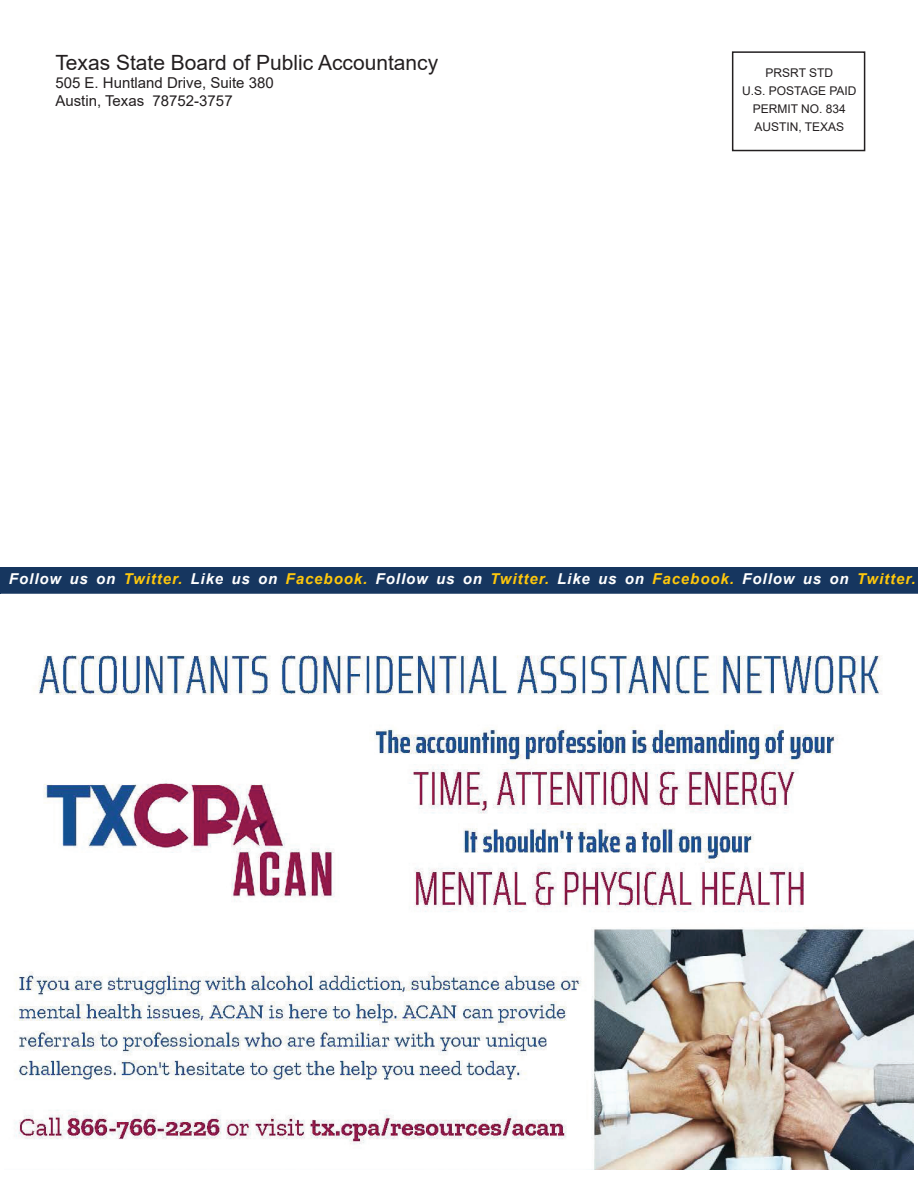
<style>
.page{position:relative;width:918px;height:1188px;background:#fff}
.page>*{position:absolute;margin:0;border:0;box-sizing:border-box;transform-origin:0 0}
.t1{font:21px "Arial";color:#231f20}
.t2{font:italic 700 15px "Arial";letter-spacing:.065em;color:#fff}
.t3{font:15px "Arial";color:#231f20}
.t4{font:12px "Arial";color:#231f20}
.s1{color:#fec70c}
</style>
<div class="page">
<div style="left:732px;top:51px;width:133px;height:100px;border:2px solid #231f20"></div>
<div style="left:0;top:567px;width:918px;height:27px;background:#16365f"></div>
<img style="left:14px;top:655px;width:899px;height:515px">
<p class="t1" style="left:55px;top:49px;width:384px">Texas State Board of Public Accountancy</p>
<p class="t3" style="left:55px;top:73px;width:220px">505 E. Huntland Drive, Suite 380</p>
<p class="t3" style="left:55px;top:91px;width:179px">Austin, Texas 78752-3757</p>
<p class="t4" style="left:766px;top:65px;width:69px">PRSRT STD</p>
<p class="t4" style="left:742px;top:83px;width:116px">U.S. POSTAGE PAID</p>
<p class="t4" style="left:753px;top:101px;width:95px">PERMIT NO. 834</p>
<p class="t4" style="left:754px;top:119px;width:91px">AUSTIN, TEXAS</p>
<p class="t2" style="left:9px;top:569px;width:908px">Follow us on <span class="s1">Twitter.</span> Like us on <span class="s1">Facebook.</span> Follow us on <span class="s1">Twitter.</span> Like us on <span class="s1">Facebook.</span> Follow us on <span class="s1">Twitter.</span></p>
</div>
